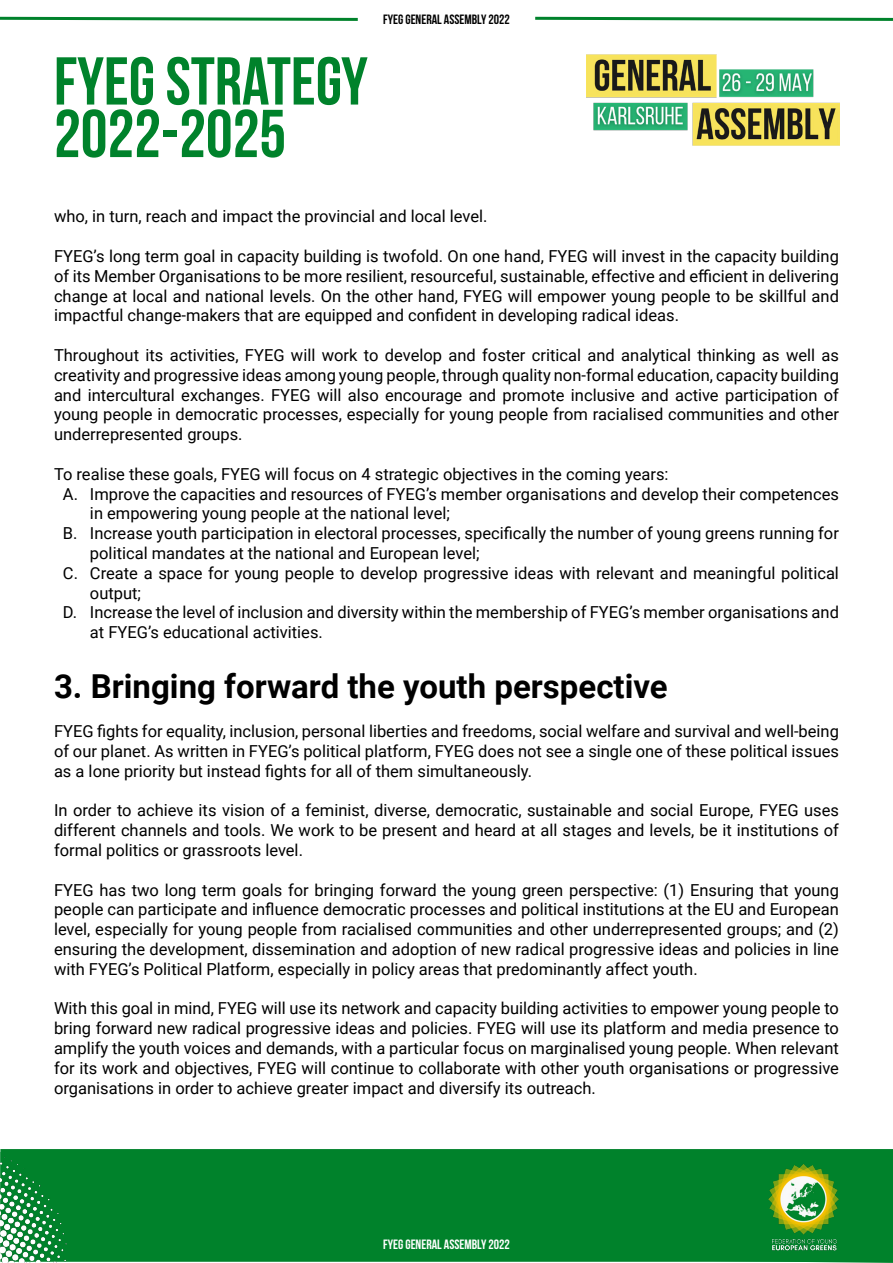
<style>
.page{position:relative;width:893px;height:1263px;background:#fff}
.page>*{position:absolute;margin:0;border:0;box-sizing:border-box;transform-origin:0 0}
.t1{font:700 67.5px/52.5px "Bebas Neue";color:#00822b}
.t2{font:700 33px "Roboto";color:#000}
.t3{font:16.5px/19.8px "Roboto";color:#000;text-align:justify}
.t4{font:700 13.5px "Bebas Neue";color:#fff}
.t5{font:700 13.5px "Bebas Neue";color:#000}
</style>
<div class="page">
<div style="left:400px;top:1150px;width:493px;height:113px;background:#00822b"></div>
<img style="left:586px;top:54px;width:253px;height:92px">
<img style="left:758px;top:1162px;width:90px;height:90px">
<img style="left:0;top:1149px;width:400px;height:114px">
<svg style="left:0;top:16px;width:358px;height:5px"></svg>
<svg style="left:535px;top:16px;width:358px;height:5px"></svg>
<h1 class="t1" style="left:54px;top:54px;width:315px">FYEG STRATEGY<br>2022-2025</h1>
<p class="t5" style="left:383px;top:11px;width:128px">FYEG GENERAL ASSEMBLY 2022</p>
<p class="t3" style="left:54px;top:206px;width:435px">who, in turn, reach and impact the provincial and local level.</p>
<p class="t3" style="left:54px;top:246px;width:786px">FYEG’s long term goal in capacity building is twofold. On one hand, FYEG will invest in the capacity building of its Member Organisations to be more resilient, resourceful, sustainable, effective and efficient in delivering change at local and national levels. On the other hand, FYEG will empower young people to be skillful and impactful change-makers that are equipped and confident in developing radical ideas.</p>
<p class="t3" style="left:54px;top:345px;width:786px">Throughout its activities, FYEG will work to develop and foster critical and analytical thinking as well as creativity and progressive ideas among young people, through quality non-formal education, capacity building and intercultural exchanges. FYEG will also encourage and promote inclusive and active participation of young people in democratic processes, especially for young people from racialised communities and other underrepresented groups.</p>
<p class="t3" style="left:54px;top:463px;width:616px">To realise these goals, FYEG will focus on 4 strategic objectives in the coming years:</p>
<p class="t3" style="left:63px;top:483px;width:777px">A. Improve the capacities and resources of FYEG’s member organisations and develop their competences</p>
<p class="t3" style="left:90px;top:503px;width:361px">in empowering young people at the national level;</p>
<p class="t3" style="left:63px;top:523px;width:777px">B. Increase youth participation in electoral processes, specifically the number of young greens running for</p>
<p class="t3" style="left:90px;top:543px;width:391px">political mandates at the national and European level;</p>
<p class="t3" style="left:63px;top:562px;width:777px">C. Create a space for young people to develop progressive ideas with relevant and meaningful political</p>
<p class="t3" style="left:90px;top:582px;width:53px">output;</p>
<p class="t3" style="left:63px;top:602px;width:777px">D. Increase the level of inclusion and diversity within the membership of FYEG’s member organisations and</p>
<p class="t3" style="left:90px;top:622px;width:234px">at FYEG’s educational activities.</p>
<h2 class="t2" style="left:54px;top:663px;width:615px">3. Bringing forward the youth perspective</h2>
<p class="t3" style="left:54px;top:721px;width:786px">FYEG fights for equality, inclusion, personal liberties and freedoms, social welfare and survival and well-being of our planet. As written in FYEG’s political platform, FYEG does not see a single one of these political issues as a lone priority but instead fights for all of them simultaneously.</p>
<p class="t3" style="left:54px;top:800px;width:786px">In order to achieve its vision of a feminist, diverse, democratic, sustainable and social Europe, FYEG uses different channels and tools. We work to be present and heard at all stages and levels, be it institutions of formal politics or grassroots level.</p>
<p class="t3" style="left:54px;top:879px;width:786px">FYEG has two long term goals for bringing forward the young green perspective: (1) Ensuring that young people can participate and influence democratic processes and political institutions at the EU and European level, especially for young people from racialised communities and other underrepresented groups; and (2) ensuring the development, dissemination and adoption of new radical progressive ideas and policies in line with FYEG’s Political Platform, especially in policy areas that predominantly affect youth.</p>
<p class="t3" style="left:54px;top:998px;width:786px">With this goal in mind, FYEG will use its network and capacity building activities to empower young people to bring forward new radical progressive ideas and policies. FYEG will use its platform and media presence to amplify the youth voices and demands, with a particular focus on marginalised young people. When relevant for its work and objectives, FYEG will continue to collaborate with other youth organisations or progressive organisations in order to achieve greater impact and diversify its outreach.</p>
<p class="t4" style="left:383px;top:1237px;width:128px">FYEG GENERAL ASSEMBLY 2022</p>
</div>
